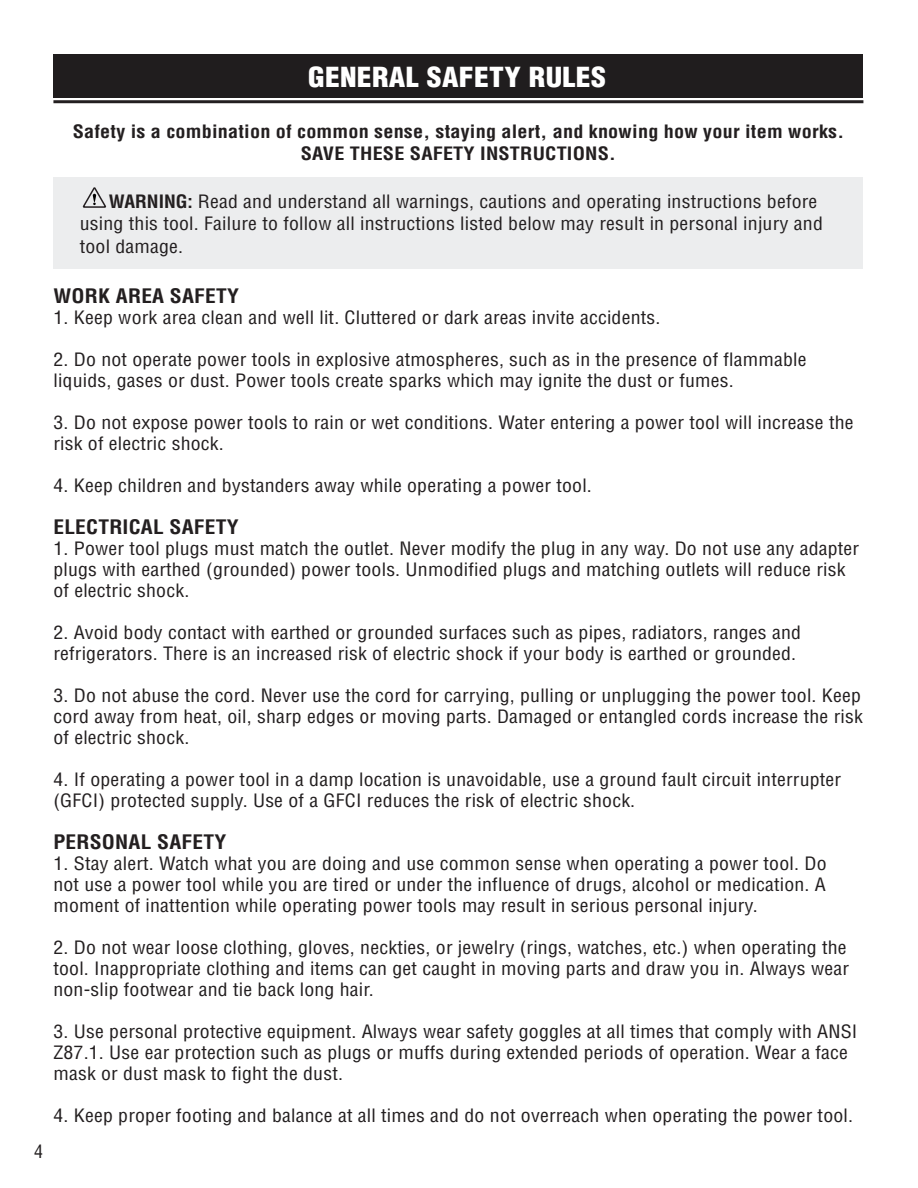
<style>
.page{position:relative;width:918px;height:1188px;background:#fff}
.page>*{position:absolute;margin:0;border:0;box-sizing:border-box;transform-origin:0 0}
.t1{font:900 condensed 27px "Helvetica";letter-spacing:.01em;color:#fff;scale:1.1 1}
.t2{font:700 condensed 19.5px "Helvetica";letter-spacing:.01em;color:#231f20;scale:1.1 1}
.t3{font:condensed 18px/21px "Helvetica";letter-spacing:.01em;color:#231f20;scale:1.1 1}
.t4{font:700 condensed 18px "Helvetica";letter-spacing:.01em;color:#231f20;scale:1.12 1}
.t5{font:condensed 18px "Helvetica";letter-spacing:.01em;color:#231f20}
.s1{font-weight:700}
</style>
<div class="page">
<div style="left:53px;top:54px;width:810px;height:44px;background:#201d1e"></div>
<hr style="left:53px;top:100px;width:810px;height:3px;background:#231f20">
<div style="left:53px;top:177px;width:810px;height:92px;background:#ecedee"></div>
<svg style="left:83px;top:187px;width:24px;height:21px"></svg>
<p class="t1" style="left:308px;top:60px;width:272px">GENERAL SAFETY RULES</p>
<p class="t4" style="left:73px;top:120px;width:690px">Safety is a combination of common sense, staying alert, and knowing how your item works.</p>
<p class="t4" style="left:301px;top:142px;width:283px">SAVE THESE SAFETY INSTRUCTIONS.</p>
<p class="t3" style="left:80px;top:190px;width:677px;line-height:22.5px;text-indent:29px"><span class="s1">WARNING:</span> Read and understand all warnings, cautions and operating instructions before using this tool. Failure to follow all instructions listed below may result in personal injury and tool damage.</p>
<p class="t5" style="left:34px;top:1141px;width:10px">4</p>
<p class="t2" style="left:53px;top:283px;width:170px">WORK AREA SAFETY</p>
<p class="t3" style="left:53px;top:306px;width:553px">1. Keep work area clean and well lit. Cluttered or dark areas invite accidents.</p>
<p class="t3" style="left:53px;top:348px;width:686px">2. Do not operate power tools in explosive atmospheres, such as in the presence of flammable liquids, gases or dust. Power tools create sparks which may ignite the dust or fumes.</p>
<p class="t3" style="left:53px;top:411px;width:729px">3. Do not expose power tools to rain or wet conditions. Water entering a power tool will increase the risk of electric shock.</p>
<p class="t3" style="left:53px;top:474px;width:491px">4. Keep children and bystanders away while operating a power tool.</p>
<p class="t2" style="left:53px;top:514px;width:170px">ELECTRICAL SAFETY</p>
<p class="t3" style="left:53px;top:537px;width:734px">1. Power tool plugs must match the outlet. Never modify the plug in any way. Do not use any adapter plugs with earthed (grounded) power tools. Unmodified plugs and matching outlets will reduce risk of electric shock.</p>
<p class="t3" style="left:53px;top:621px;width:681px">2. Avoid body contact with earthed or grounded surfaces such as pipes, radiators, ranges and refrigerators. There is an increased risk of electric shock if your body is earthed or grounded.</p>
<p class="t3" style="left:53px;top:684px;width:737px;text-align:justify">3. Do not abuse the cord. Never use the cord for carrying, pulling or unplugging the power tool. Keep cord away from heat, oil, sharp edges or moving parts. Damaged or entangled cords increase the risk of electric shock.</p>
<p class="t3" style="left:53px;top:768px;width:718px">4. If operating a power tool in a damp location is unavoidable, use a ground fault circuit interrupter (GFCI) protected supply. Use of a GFCI reduces the risk of electric shock.</p>
<p class="t2" style="left:53px;top:829px;width:159px">PERSONAL SAFETY</p>
<p class="t3" style="left:53px;top:852px;width:704px;text-align:justify">1. Stay alert. Watch what you are doing and use common sense when operating a power tool. Do not use a power tool while you are tired or under the influence of drugs, alcohol or medication. A moment of inattention while operating power tools may result in serious personal injury.</p>
<p class="t3" style="left:53px;top:936px;width:725px">2. Do not wear loose clothing, gloves, neckties, or jewelry (rings, watches, etc.) when operating the tool. Inappropriate clothing and items can get caught in moving parts and draw you in. Always wear non-slip footwear and tie back long hair.</p>
<p class="t3" style="left:53px;top:1020px;width:732px">3. Use personal protective equipment. Always wear safety goggles at all times that comply with ANSI<br>Z87.1. Use ear protection such as plugs or muffs during extended periods of operation. Wear a face mask or dust mask to fight the dust.</p>
<p class="t3" style="left:53px;top:1104px;width:728px">4. Keep proper footing and balance at all times and do not overreach when operating the power tool.</p>
</div>
